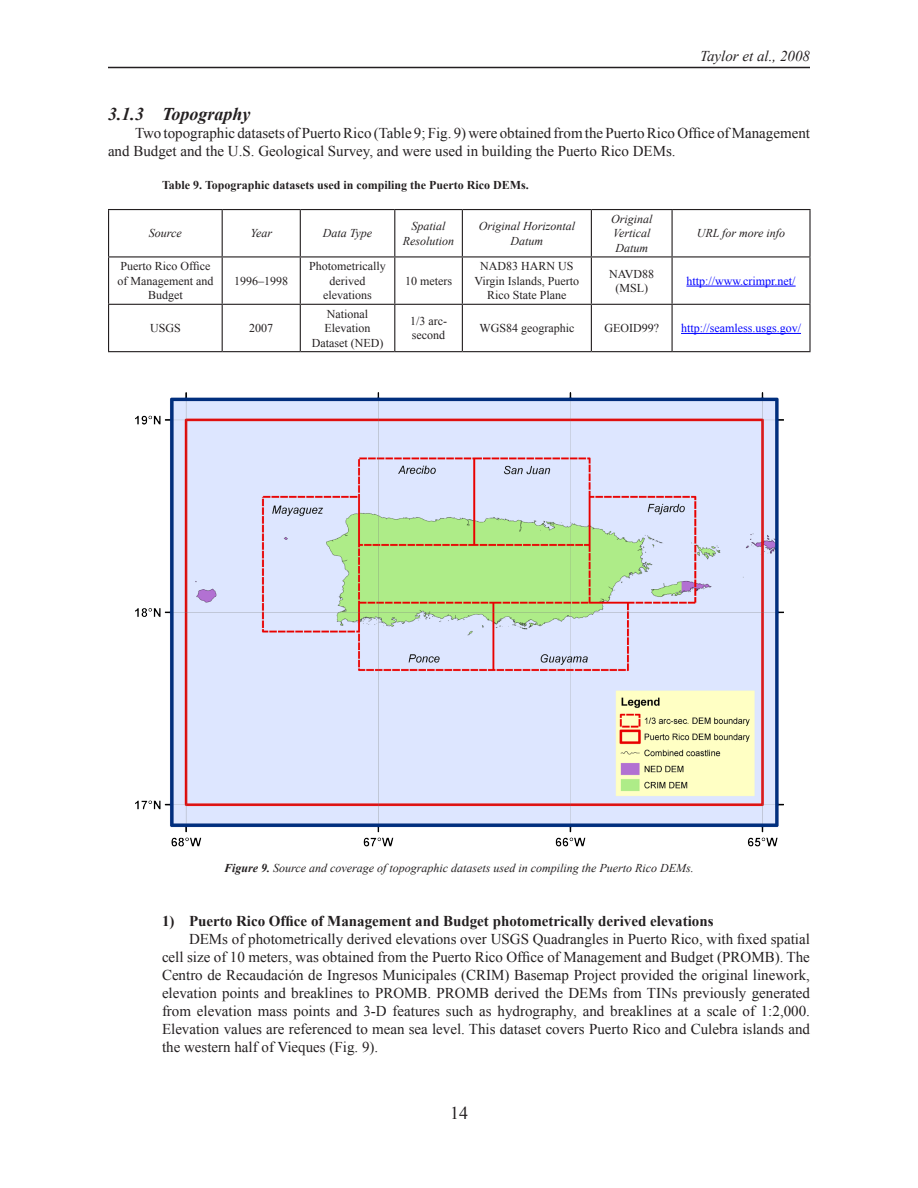
<style>
.page{position:relative;width:918px;height:1188px;background:#fff}
.page>*{position:absolute;margin:0;border:0;box-sizing:border-box;transform-origin:0 0}
.t1{font:italic 700 18px "Times New Roman";color:#231f20}
.t2{font:18px "Times New Roman";color:#231f20}
.t3{font:15px/18px "Times New Roman";color:#231f20}
.t4{font:700 15px "Times New Roman";color:#231f20}
.t5{font:italic 15px "Times New Roman";color:#231f20}
.t6{font:12px/14.4px "Times New Roman";color:#231f20;text-align:center}
.t7{font:italic 12px/14.4px "Times New Roman";color:#231f20;text-align:center}
.t8{font:700 12px "Times New Roman";color:#231f20}
.t9{font:12px "Times New Roman";color:#00f}
.s1{font-weight:700}
</style>
<div class="page">
<hr style="left:108px;top:67px;width:702px;height:1px;background:#231f20">
<hr style="left:108px;top:209px;width:114px;height:1px;background:#231f20">
<hr style="left:108px;top:210px;width:1px;height:46px;background:#231f20">
<hr style="left:222px;top:209px;width:78px;height:1px;background:#231f20">
<hr style="left:222px;top:210px;width:1px;height:46px;background:#231f20">
<hr style="left:300px;top:209px;width:95px;height:1px;background:#231f20">
<hr style="left:300px;top:210px;width:1px;height:46px;background:#231f20">
<hr style="left:395px;top:209px;width:67px;height:1px;background:#231f20">
<hr style="left:394px;top:210px;width:1px;height:46px;background:#231f20">
<hr style="left:462px;top:209px;width:129px;height:1px;background:#231f20">
<hr style="left:462px;top:210px;width:1px;height:46px;background:#231f20">
<hr style="left:591px;top:209px;width:81px;height:1px;background:#231f20">
<hr style="left:591px;top:210px;width:1px;height:46px;background:#231f20">
<hr style="left:672px;top:209px;width:139px;height:1px;background:#231f20">
<hr style="left:672px;top:210px;width:1px;height:46px;background:#231f20">
<hr style="left:809px;top:210px;width:2px;height:46px;background:#231f20">
<hr style="left:108px;top:256px;width:114px;height:1px;background:#231f20">
<hr style="left:108px;top:257px;width:1px;height:47px;background:#231f20">
<hr style="left:222px;top:256px;width:78px;height:1px;background:#231f20">
<hr style="left:222px;top:257px;width:1px;height:47px;background:#231f20">
<hr style="left:300px;top:256px;width:95px;height:1px;background:#231f20">
<hr style="left:300px;top:257px;width:1px;height:47px;background:#231f20">
<hr style="left:395px;top:256px;width:67px;height:1px;background:#231f20">
<hr style="left:394px;top:257px;width:1px;height:47px;background:#231f20">
<hr style="left:462px;top:256px;width:129px;height:1px;background:#231f20">
<hr style="left:462px;top:257px;width:1px;height:47px;background:#231f20">
<hr style="left:591px;top:256px;width:81px;height:1px;background:#231f20">
<hr style="left:591px;top:257px;width:1px;height:47px;background:#231f20">
<hr style="left:672px;top:256px;width:139px;height:1px;background:#231f20">
<hr style="left:672px;top:257px;width:1px;height:47px;background:#231f20">
<hr style="left:809px;top:257px;width:2px;height:47px;background:#231f20">
<hr style="left:108px;top:304px;width:114px;height:1px;background:#231f20">
<hr style="left:108px;top:305px;width:1px;height:46px;background:#231f20">
<hr style="left:222px;top:304px;width:78px;height:1px;background:#231f20">
<hr style="left:222px;top:305px;width:1px;height:46px;background:#231f20">
<hr style="left:300px;top:304px;width:95px;height:1px;background:#231f20">
<hr style="left:300px;top:305px;width:1px;height:46px;background:#231f20">
<hr style="left:395px;top:304px;width:67px;height:1px;background:#231f20">
<hr style="left:394px;top:305px;width:1px;height:46px;background:#231f20">
<hr style="left:462px;top:304px;width:129px;height:1px;background:#231f20">
<hr style="left:462px;top:305px;width:1px;height:46px;background:#231f20">
<hr style="left:591px;top:304px;width:81px;height:1px;background:#231f20">
<hr style="left:591px;top:305px;width:1px;height:46px;background:#231f20">
<hr style="left:672px;top:304px;width:139px;height:1px;background:#231f20">
<hr style="left:672px;top:305px;width:1px;height:46px;background:#231f20">
<hr style="left:809px;top:305px;width:2px;height:46px;background:#231f20">
<hr style="left:108px;top:351px;width:114px;height:1px;background:#231f20">
<hr style="left:222px;top:351px;width:78px;height:1px;background:#231f20">
<hr style="left:300px;top:351px;width:95px;height:1px;background:#231f20">
<hr style="left:395px;top:351px;width:67px;height:1px;background:#231f20">
<hr style="left:462px;top:351px;width:129px;height:1px;background:#231f20">
<hr style="left:591px;top:351px;width:81px;height:1px;background:#231f20">
<hr style="left:672px;top:351px;width:139px;height:1px;background:#231f20">
<hr style="left:686px;top:286px;width:110px;height:1px;background:#00f">
<hr style="left:681px;top:333px;width:120px;height:1px;background:#00f">
<img style="left:135px;top:392px;width:648px;height:455px">
<p class="t5" style="left:700px;top:46px;width:111px">Taylor et al., 2008</p>
<p class="t1" style="left:108px;top:102px;width:144px">3.1.3 Topography</p>
<p class="t3" style="left:108px;top:124px;width:704px;text-indent:27px">Two topographic datasets of Puerto Rico (Table 9; Fig. 9) were obtained from the Puerto Rico Office of Management and Budget and the U.S. Geological Survey, and were used in building the Puerto Rico DEMs.</p>
<p class="t8" style="left:162px;top:176px;width:368px">Table 9. Topographic datasets used in compiling the Puerto Rico DEMs.</p>
<p class="t7" style="left:149px;top:226px;width:34px">Source</p>
<p class="t7" style="left:250px;top:226px;width:23px">Year</p>
<p class="t7" style="left:323px;top:226px;width:51px">Data Type</p>
<p class="t7" style="left:403px;top:219px;width:53px">Spatial<br>Resolution</p>
<p class="t7" style="left:479px;top:219px;width:98px">Original Horizontal<br>Datum</p>
<p class="t7" style="left:611px;top:212px;width:43px;text-align:left">Original<br>Vertical<br>Datum</p>
<p class="t7" style="left:697px;top:226px;width:90px">URL for more info</p>
<p class="t6" style="left:117px;top:259px;width:97px">Puerto Rico Office of Management and<br>Budget</p>
<p class="t6" style="left:234px;top:273px;width:55px">1996–1998</p>
<p class="t6" style="left:150px;top:321px;width:32px">USGS</p>
<p class="t6" style="left:249px;top:321px;width:25px">2007</p>
<p class="t6" style="left:309px;top:259px;width:78px">Photometrically derived elevations</p>
<p class="t6" style="left:405px;top:273px;width:48px">10 meters</p>
<p class="t6" style="left:475px;top:259px;width:106px">NAD83 HARN US<br>Virgin Islands, Puerto<br>Rico State Plane</p>
<p class="t6" style="left:609px;top:266px;width:47px">NAVD88 (MSL)</p>
<p class="t9" style="left:686px;top:273px;width:111px">http://www.crimpr.net/</p>
<p class="t6" style="left:312px;top:306px;width:73px">National<br>Elevation<br>Dataset (NED)</p>
<p class="t6" style="left:410px;top:314px;width:38px;text-align:left">1/3 arc&shy;second</p>
<p class="t6" style="left:479px;top:321px;width:96px">WGS84 geographic</p>
<p class="t6" style="left:604px;top:321px;width:56px">GEOID99?</p>
<p class="t9" style="left:681px;top:320px;width:122px">http://seamless.usgs.gov/</p>
<p class="t7" style="left:224px;top:860px;width:471px"><span class="s1">Figure 9.</span> Source and coverage of topographic datasets used in compiling the Puerto Rico DEMs.</p>
<p class="t4" style="left:162px;top:910px;width:553px">1) Puerto Rico Office of Management and Budget photometrically derived elevations</p>
<p class="t3" style="left:162px;top:929px;width:650px;text-align:justify;text-indent:27px">DEMs of photometrically derived elevations over USGS Quadrangles in Puerto Rico, with fixed spatial cell size of 10 meters, was obtained from the Puerto Rico Office of Management and Budget (PROMB). The Centro de Recaudación de Ingresos Municipales (CRIM) Basemap Project provided the original linework, elevation points and breaklines to PROMB. PROMB derived the DEMs from TINs previously generated from elevation mass points and 3-D features such as hydrography, and breaklines at a scale of 1:2,000.<br>Elevation values are referenced to mean sea level. This dataset covers Puerto Rico and Culebra islands and the western half of Vieques (Fig. 9).</p>
<p class="t2" style="left:450px;top:1101px;width:19px">14</p>
</div>
